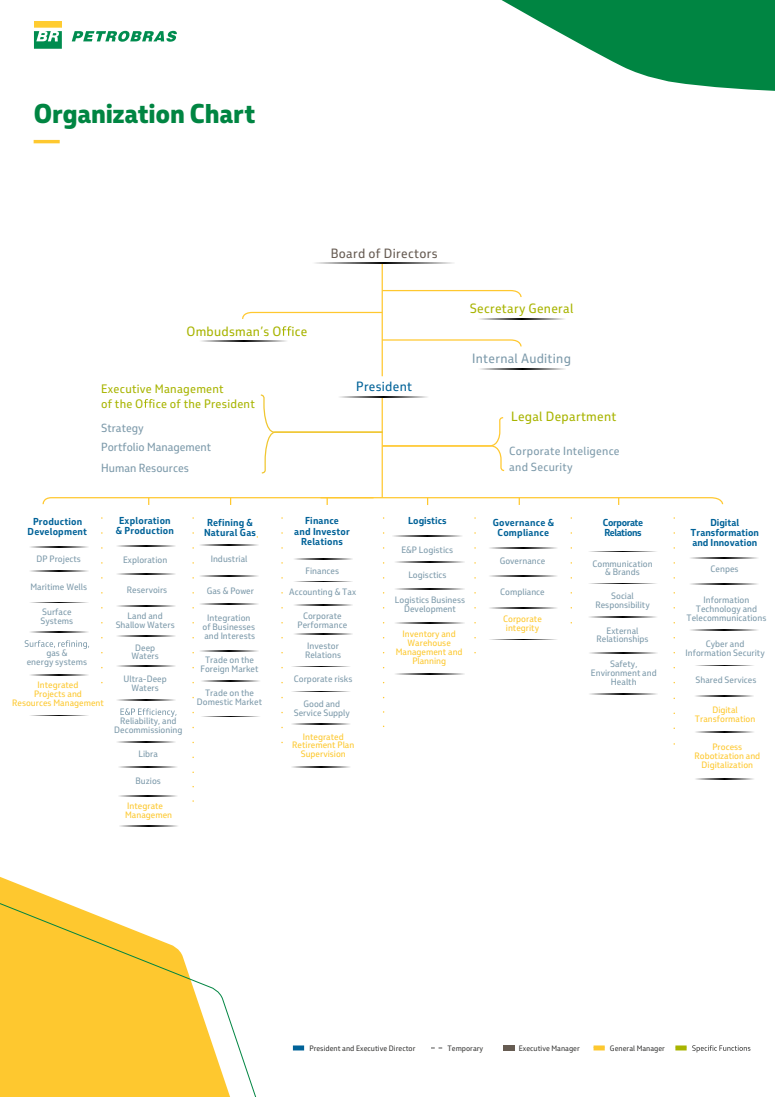
<style>
.page{position:relative;width:775px;height:1097px;background:#fff}
.page>*{position:absolute;margin:0;border:0;box-sizing:border-box;transform-origin:0 0}
.t1{font:800 26.06px "Petrobras Sans";letter-spacing:-.01em;color:#008542}
.t2{font:800 26.06px "Petrobras Sans";color:#fec82f}
.t3{font:12.88px "Petrobras Sans";letter-spacing:.02em;color:#a8b400}
.t4{font:12.88px "Petrobras Sans";letter-spacing:.02em;color:#7d9aaa}
.t5{font:12.88px "Petrobras Sans";letter-spacing:.02em;color:#675c53}
.t6{font:12.88px "Petrobras Sans";letter-spacing:.02em;color:#006298}
.t7{font:11.75px/14.8px "Petrobras Sans";letter-spacing:.02em;color:#a8b400}
.t8{font:11.25px "Petrobras Sans";color:#7d9aaa}
.t9{font:11.25px/15.7px "Petrobras Sans";letter-spacing:.02em;color:#7d9aaa}
.t10{font:700 9.69px/10.4px "Petrobras Sans";letter-spacing:.02em;color:#006298;text-align:center}
.t11{font:700 9.69px/9.7px "Petrobras Sans";color:#006298;text-align:center}
.t12{font:700 9.69px/9.7px "Petrobras Sans";letter-spacing:-.04em;color:#006298}
.t13{font:8.88px/8.9px "Petrobras Sans";color:#7d9aaa;text-align:center}
.t14{font:8.88px/8.9px "Petrobras Sans";color:#fdc82f;text-align:center}
.t15{font:8.88px/8.9px "Petrobras Sans";color:#fec82f;text-align:center}
.t16{font:7.5px "Petrobras Sans";color:#3c3c3b}
</style>
<div class="page">
<div style="left:34px;top:21px;width:28px;height:7px;background:#ffcc31"></div>
<svg style="left:34px;top:30px;width:143px;height:19px"></svg>
<svg style="left:480px;top:368px;width:85px;height:1px"></svg>
<svg style="left:201px;top:340px;width:85px;height:1px"></svg>
<hr style="left:382px;top:263px;width:1px;height:113px;background:#ffc82f">
<hr style="left:382px;top:397px;width:1px;height:100px;background:#ffc82f">
<svg style="left:42px;top:496px;width:682px;height:9px"></svg>
<svg style="left:381px;top:339px;width:141px;height:8px"></svg>
<svg style="left:242px;top:311px;width:141px;height:9px"></svg>
<svg style="left:315px;top:262px;width:138px;height:1px"></svg>
<svg style="left:117px;top:545px;width:58px;height:1px"></svg>
<svg style="left:117px;top:574px;width:58px;height:1px"></svg>
<svg style="left:117px;top:605px;width:58px;height:1px"></svg>
<svg style="left:117px;top:635px;width:58px;height:1px"></svg>
<svg style="left:117px;top:665px;width:58px;height:1px"></svg>
<svg style="left:117px;top:699px;width:58px;height:1px"></svg>
<svg style="left:117px;top:741px;width:58px;height:1px"></svg>
<svg style="left:119px;top:766px;width:58px;height:1px"></svg>
<svg style="left:200px;top:544px;width:58px;height:1px"></svg>
<svg style="left:200px;top:575px;width:58px;height:1px"></svg>
<svg style="left:202px;top:680px;width:58px;height:1px"></svg>
<svg style="left:202px;top:716px;width:58px;height:1px"></svg>
<svg style="left:200px;top:650px;width:58px;height:1px"></svg>
<svg style="left:200px;top:603px;width:58px;height:1px"></svg>
<svg style="left:393px;top:535px;width:69px;height:1px"></svg>
<svg style="left:395px;top:561px;width:69px;height:1px"></svg>
<svg style="left:395px;top:588px;width:69px;height:1px"></svg>
<svg style="left:395px;top:622px;width:69px;height:1px"></svg>
<svg style="left:395px;top:673px;width:69px;height:1px"></svg>
<svg style="left:490px;top:547px;width:67px;height:1px"></svg>
<svg style="left:490px;top:576px;width:67px;height:1px"></svg>
<svg style="left:479px;top:319px;width:85px;height:1px"></svg>
<svg style="left:294px;top:559px;width:58px;height:1px"></svg>
<svg style="left:294px;top:581px;width:58px;height:1px"></svg>
<svg style="left:292px;top:666px;width:58px;height:1px"></svg>
<svg style="left:294px;top:634px;width:58px;height:1px"></svg>
<svg style="left:292px;top:691px;width:58px;height:1px"></svg>
<svg style="left:292px;top:723px;width:58px;height:1px"></svg>
<svg style="left:292px;top:766px;width:58px;height:1px"></svg>
<svg style="left:294px;top:604px;width:58px;height:1px"></svg>
<svg style="left:119px;top:795px;width:58px;height:1px"></svg>
<svg style="left:120px;top:825px;width:58px;height:1px"></svg>
<svg style="left:282px;top:326px;width:9px;height:10px"></svg>
<svg style="left:144px;top:399px;width:9px;height:8px"></svg>
<svg style="left:120px;top:708px;width:56px;height:9px"></svg>
<svg style="left:381px;top:289px;width:141px;height:9px"></svg>
<div style="left:594px;top:1045px;width:11px;height:5px;background:#fdc82f"></div>
<div style="left:675px;top:1045px;width:12px;height:5px;background:#a8b400"></div>
<svg style="left:0;top:877px;width:305px;height:219px"></svg>
<svg style="left:501px;top:0;width:274px;height:91px"></svg>
<svg style="left:30px;top:546px;width:58px;height:1px"></svg>
<svg style="left:30px;top:570px;width:58px;height:1px"></svg>
<svg style="left:30px;top:602px;width:58px;height:1px"></svg>
<svg style="left:30px;top:632px;width:58px;height:1px"></svg>
<svg style="left:30px;top:674px;width:58px;height:1px"></svg>
<svg style="left:30px;top:715px;width:58px;height:1px"></svg>
<svg style="left:589px;top:551px;width:67px;height:1px"></svg>
<svg style="left:589px;top:583px;width:67px;height:1px"></svg>
<svg style="left:589px;top:617px;width:67px;height:1px"></svg>
<svg style="left:590px;top:652px;width:67px;height:1px"></svg>
<svg style="left:590px;top:693px;width:67px;height:1px"></svg>
<svg style="left:490px;top:607px;width:67px;height:1px"></svg>
<svg style="left:490px;top:639px;width:67px;height:1px"></svg>
<svg style="left:260px;top:394px;width:245px;height:80px"></svg>
<div style="left:503px;top:1045px;width:11px;height:5px;background:#665c52"></div>
<svg style="left:692px;top:1045px;width:58px;height:7px"></svg>
<svg style="left:25px;top:640px;width:64px;height:8px"></svg>
<svg style="left:696px;top:731px;width:58px;height:1px"></svg>
<svg style="left:696px;top:665px;width:58px;height:1px"></svg>
<svg style="left:696px;top:778px;width:58px;height:1px"></svg>
<svg style="left:695px;top:695px;width:58px;height:1px"></svg>
<svg style="left:690px;top:558px;width:68px;height:1px"></svg>
<svg style="left:690px;top:583px;width:68px;height:1px"></svg>
<svg style="left:690px;top:629px;width:68px;height:1px"></svg>
<h1 class="t1" style="left:34px;top:96px;width:223px">Organization Chart</h1>
<h1 class="t2" style="left:34px;top:122px;width:28px">—</h1>
<h2 class="t5" style="left:331px;top:245px;width:108px">Board of Directors</h2>
<h2 class="t3" style="left:187px;top:323px;width:122px">Ombudsman’s O ice</h2>
<h3 class="t7" style="left:101px;top:381px;width:155px">Executive Management<br>of the O ice of the President</h3>
<p class="t8" style="left:101px;top:421px;width:44px">Strategy</p>
<p class="t8" style="left:101px;top:440px;width:112px">Portfolio Management</p>
<p class="t8" style="left:101px;top:460px;width:89px">Human Resources</p>
<h2 class="t6" style="left:356px;top:378px;width:57px">President</h2>
<h2 class="t3" style="left:470px;top:300px;width:105px">Secretary General</h2>
<h2 class="t4" style="left:472px;top:350px;width:100px">Internal Auditing</h2>
<h2 class="t3" style="left:511px;top:408px;width:107px">Legal Department</h2>
<p class="t9" style="left:509px;top:443px;width:112px">Corporate Inteligence and Security</p>
<p class="t10" style="left:28px;top:516px;width:61px">Production<br>Development</p>
<p class="t13" style="left:37px;top:554px;width:46px">DP Projects</p>
<p class="t13" style="left:30px;top:582px;width:58px">Maritime Wells</p>
<p class="t13" style="left:41px;top:607px;width:34px;text-align:left">Surface<br>Systems</p>
<p class="t13" style="left:27px;top:648px;width:62px">gas &amp;<br>energy systems</p>
<p class="t14" style="left:12px;top:680px;width:93px">Integrated<br>Projects and<br>Resources Management</p>
<p class="t10" style="left:116px;top:514px;width:60px">Exploration &amp; Production</p>
<p class="t12" style="left:603px;top:518px;width:42px">Corporate<br>Relations</p>
<p class="t10" style="left:294px;top:515px;width:57px">Finance<br>and Investor<br>Relations</p>
<p class="t11" style="left:408px;top:515px;width:40px">Logistics</p>
<p class="t10" style="left:493px;top:517px;width:63px;line-height:9.7px">Governance &amp;<br>Compliance</p>
<p class="t11" style="left:691px;top:518px;width:70px">Digital<br>Transformation and Innovation</p>
<p class="t10" style="left:204px;top:518px;width:53px;line-height:9.7px">Refining &amp;<br>Natural Gas</p>
<p class="t13" style="left:401px;top:545px;width:53px">E&amp;P Logistics</p>
<p class="t13" style="left:408px;top:570px;width:40px">Logisctics</p>
<p class="t13" style="left:395px;top:595px;width:72px">Logistics Business<br>Development</p>
<p class="t14" style="left:396px;top:629px;width:68px">Inventory and<br>Warehouse<br>Management and<br>Planning</p>
<p class="t13" style="left:211px;top:554px;width:38px">Industrial</p>
<p class="t13" style="left:123px;top:555px;width:46px">Exploration</p>
<p class="t13" style="left:500px;top:556px;width:47px">Governance</p>
<p class="t13" style="left:592px;top:558px;width:62px">Communication &amp; Brands</p>
<p class="t13" style="left:711px;top:564px;width:30px">Cenpes</p>
<p class="t13" style="left:306px;top:566px;width:35px">Finances</p>
<p class="t13" style="left:127px;top:585px;width:42px">Reservoirs</p>
<p class="t13" style="left:207px;top:585px;width:49px">Gas &amp; Power</p>
<p class="t13" style="left:289px;top:587px;width:68px">Accounting &amp; Tax</p>
<p class="t13" style="left:500px;top:587px;width:46px">Compliance</p>
<p class="t13" style="left:298px;top:611px;width:51px">Corporate<br>Performance</p>
<p class="t13" style="left:305px;top:641px;width:38px;text-align:left">Investor<br>Relations</p>
<p class="t13" style="left:595px;top:591px;width:56px">Social<br>Responsibility</p>
<p class="t13" style="left:687px;top:595px;width:81px">Information<br>Technology and<br>Telecommunications</p>
<p class="t13" style="left:686px;top:639px;width:81px">Cyber and<br>Information Security</p>
<p class="t13" style="left:116px;top:611px;width:61px">Land and<br>Shallow Waters</p>
<p class="t13" style="left:131px;top:642px;width:29px">Deep<br>Waters</p>
<p class="t13" style="left:124px;top:674px;width:45px">Ultra-Deep<br>Waters</p>
<p class="t13" style="left:203px;top:613px;width:54px">Integration of Businesses and Interests</p>
<p class="t15" style="left:503px;top:614px;width:40px">Corporate integrity</p>
<p class="t13" style="left:596px;top:625px;width:54px">External<br>Relationships</p>
<p class="t13" style="left:591px;top:659px;width:67px">Safety,<br>Environment and<br>Health</p>
<p class="t13" style="left:200px;top:655px;width:60px">Trade on the<br>Foreign Market</p>
<p class="t13" style="left:197px;top:687px;width:67px">Trade on the<br>Domestic Market</p>
<p class="t13" style="left:294px;top:674px;width:60px">Corporate risks</p>
<p class="t13" style="left:294px;top:699px;width:58px">Good and<br>Service Supply</p>
<p class="t14" style="left:292px;top:731px;width:64px">Integrated<br>Retirement Plan<br>Supervision</p>
<p class="t13" style="left:696px;top:674px;width:62px">Shared Services</p>
<p class="t15" style="left:695px;top:705px;width:62px">Digital<br>Transformation</p>
<p class="t13" style="left:114px;top:716px;width:70px">Reliability, and<br>Decommissioning</p>
<p class="t15" style="left:694px;top:742px;width:67px">Process<br>Robotization and<br>Digitalization</p>
<p class="t13" style="left:138px;top:749px;width:21px">Libra</p>
<p class="t13" style="left:136px;top:776px;width:27px">Buzios</p>
<p class="t14" style="left:125px;top:801px;width:49px;text-align:left">Integrate<br>Managemen</p>
<p class="t16" style="left:309px;top:1043px;width:108px">President and Executive Director</p>
<p class="t16" style="left:519px;top:1043px;width:63px">Executive Manager</p>
<p class="t16" style="left:610px;top:1043px;width:57px">General Manager</p>
<p class="t16" style="left:448px;top:1043px;width:37px">Temporary</p>
</div>
